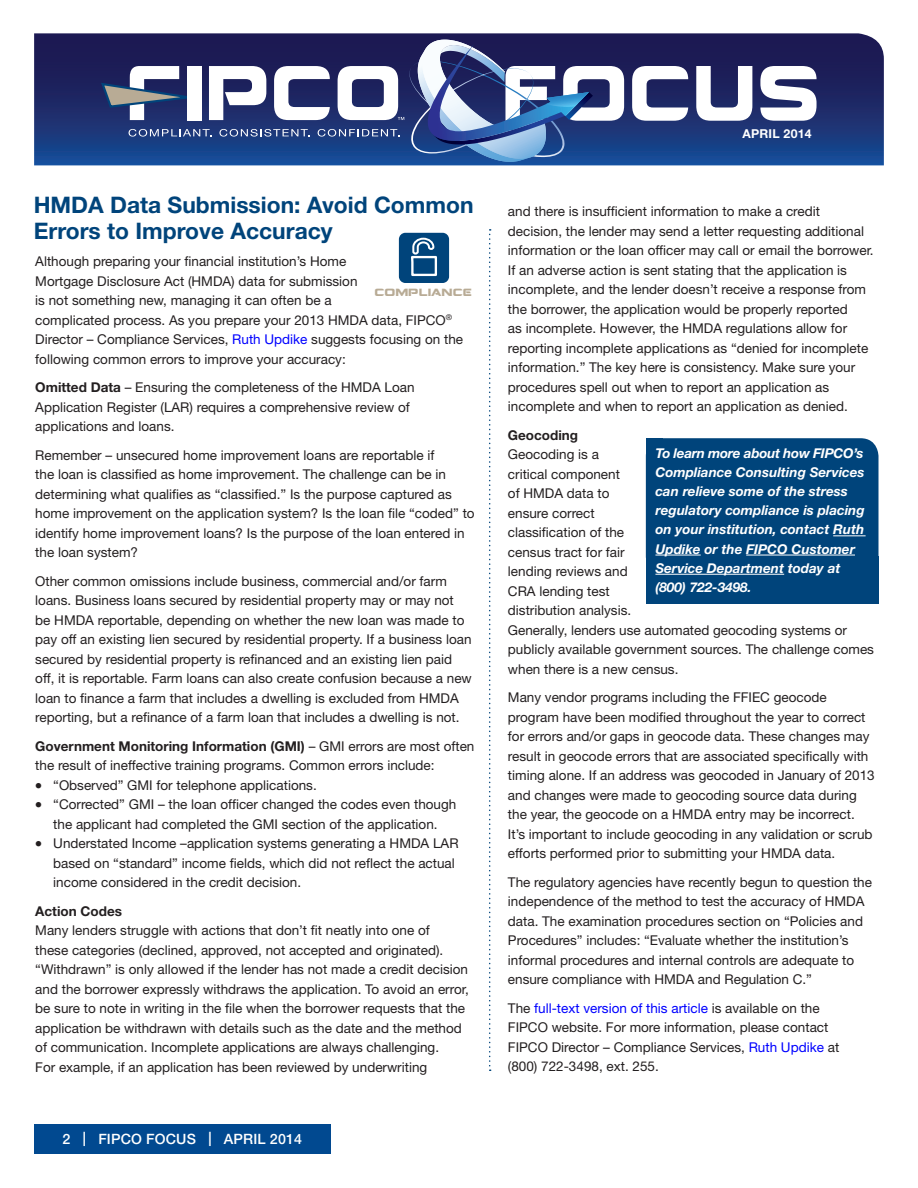
<style>
.page{position:relative;width:918px;height:1188px;background:#fff}
.page>*{position:absolute;margin:0;border:0;box-sizing:border-box;transform-origin:0 0}
.t1{font:700 22.8px/25.5px "Helvetica Neue LT Std";color:#00447b}
.t2{font:500 14.25px "Helvetica Neue LT Std";letter-spacing:.01em;color:#fff}
.t3{font:13.5px/19.5px "Helvetica Neue LT Std";color:#231f20}
.t4{font:italic 700 13.5px/19.2px "Helvetica Neue LT Std";color:#fff}
.t5{font:13.5px "Helvetica Neue LT Std";color:#00f}
.t6{font:italic 700 13.5px "Helvetica Neue LT Std";letter-spacing:-.02em;color:#fff}
.t7{font:700 12.3px "Helvetica Neue LT Std";letter-spacing:.02em;color:#fff}
.t8{font:10.35px "Montalban";color:#b8ab95}
.s1{color:#00f}
.s2{font-weight:700}
.s3{color:#231f20}
</style>
<div class="page">
<div style="left:34px;top:1124px;width:297px;height:30px;background:#014990"></div>
<svg style="left:34px;top:33px;width:850px;height:132px;background:#1e2f6e"></svg>
<svg style="left:632px;top:66px;width:56px;height:55px"></svg>
<svg style="left:696px;top:66px;width:56px;height:55px"></svg>
<svg style="left:760px;top:66px;width:57px;height:55px"></svg>
<svg style="left:99px;top:40px;width:525px;height:122px"></svg>
<div style="left:399px;top:233px;width:50px;height:50px;background:#00447b;border-radius:6px"></div>
<svg style="left:411px;top:237px;width:26px;height:40px"></svg>
<div style="left:646px;top:438px;width:233px;height:137px;background:#00447b;border-radius:18px"></div>
<div style="left:646px;top:438px;width:16px;height:137px;background:#00447b"></div>
<div style="left:646px;top:556px;width:232px;height:48px;background:#00447b"></div>
<hr style="left:833px;top:536px;width:33px;height:1px;background:#fff">
<hr style="left:655px;top:555px;width:46px;height:1px;background:#fff">
<hr style="left:746px;top:555px;width:109px;height:1px;background:#fff">
<hr style="left:655px;top:574px;width:129px;height:1px;background:#fff">
<svg style="left:489px;top:229px;width:2px;height:842px"></svg>
<p class="t1" style="left:34px;top:192px;width:441px">HMDA Data Submission: Avoid Common<br>Errors to Improve Accuracy</p>
<p class="t3" style="left:35px;top:251px;width:313px">Although preparing your financial institution’s Home</p>
<p class="t3" style="left:35px;top:271px;width:324px">Mortgage Disclosure Act (HMDA) data for submission</p>
<p class="t3" style="left:35px;top:290px;width:298px">is not something new, managing it can often be a</p>
<p class="t3" style="left:35px;top:310px;width:429px">complicated process. As you prepare your 2013 HMDA data, FIPCO<sup>®<br></sup>Director – Compliance Services, <span class="s1">Ruth Updike</span> suggests focusing on the following common errors to improve your accuracy:</p>
<p class="t3" style="left:35px;top:377px;width:381px"><span class="s2">Omitted Data</span> – Ensuring the completeness of the HMDA Loan<br>Application Register (LAR) requires a comprehensive review of applications and loans.</p>
<p class="t3" style="left:35px;top:445px;width:441px">Remember – unsecured home improvement loans are reportable if<br>the loan is classified as home improvement. The challenge can be in determining what qualifies as “classified.” Is the purpose captured as home improvement on the application system? Is the loan file “coded” to identify home improvement loans? Is the purpose of the loan entered in the loan system?</p>
<p class="t3" style="left:35px;top:571px;width:438px">Other common omissions include business, commercial and/or farm loans. Business loans secured by residential property may or may not be HMDA reportable, depending on whether the new loan was made to pay off an existing lien secured by residential property. If a business loan secured by residential property is refinanced and an existing lien paid off, it is reportable. Farm loans can also create confusion because a new loan to finance a farm that includes a dwelling is excluded from HMDA reporting, but a refinance of a farm loan that includes a dwelling is not.</p>
<p class="t3" style="left:35px;top:736px;width:441px"><span class="s2">Government Monitoring Information (GMI)</span> – GMI errors are most often the result of ineffective training programs. Common errors include:</p>
<p class="t3" style="left:35px;top:775px;width:283px">• “Observed” GMI for telephone applications.</p>
<p class="t3" style="left:35px;top:794px;width:423px;text-align:center">• “Corrected” GMI – the loan officer changed the codes even though the applicant had completed the GMI section of the application.</p>
<p class="t3" style="left:53px;top:833px;width:407px;text-indent:-18px">• Understated Income –application systems generating a HMDA LAR based on “standard” income fields, which did not reflect the actual income considered in the credit decision.</p>
<p class="t3" style="left:35px;top:901px;width:435px"><span class="s2">Action Codes<br></span>Many lenders struggle with actions that don’t fit neatly into one of<br>these categories (declined, approved, not accepted and originated). “Withdrawn” is only allowed if the lender has not made a credit decision and the borrower expressly withdraws the application. To avoid an error, be sure to note in writing in the file when the borrower requests that the application be withdrawn with details such as the date and the method of communication. Incomplete applications are always challenging.<br>For example, if an application has been reviewed by underwriting</p>
<p class="t8" style="left:375px;top:285px;width:99px">COMPLIANCE</p>
<p class="t2" style="left:62px;top:1131px;width:241px">2 | FIPCO FOCUS | APRIL 2014</p>
<p class="t7" style="left:742px;top:126px;width:71px">APRIL 2014</p>
<p class="t3" style="left:508px;top:202px;width:367px">and there is insufficient information to make a credit decision, the lender may send a letter requesting additional information or the loan officer may call or email the borrower.<br>If an adverse action is sent stating that the application is incomplete, and the lender doesn’t receive a response from the borrower, the application would be properly reported<br>as incomplete. However, the HMDA regulations allow for reporting incomplete applications as “denied for incomplete information.” The key here is consistency. Make sure your procedures spell out when to report an application as incomplete and when to report an application as denied.</p>
<p class="t3" style="left:508px;top:425px;width:93px"><span class="s2">Geocoding<br></span>Geocoding is a</p>
<p class="t3" style="left:508px;top:464px;width:114px">critical component</p>
<p class="t3" style="left:508px;top:484px;width:103px">of HMDA data to</p>
<p class="t3" style="left:508px;top:503px;width:88px">ensure correct</p>
<p class="t3" style="left:508px;top:523px;width:118px">classification of the</p>
<p class="t3" style="left:508px;top:542px;width:118px">census tract for fair</p>
<p class="t3" style="left:508px;top:562px;width:121px">lending reviews and</p>
<p class="t3" style="left:508px;top:581px;width:103px">CRA lending test</p>
<p class="t3" style="left:508px;top:601px;width:125px">distribution analysis.</p>
<p class="t3" style="left:508px;top:620px;width:368px">Generally, lenders use automated geocoding systems or publicly available government sources. The challenge comes when there is a new census.</p>
<p class="t3" style="left:508px;top:688px;width:368px">Many vendor programs including the FFIEC geocode program have been modified throughout the year to correct for errors and/or gaps in geocode data. These changes may result in geocode errors that are associated specifically with timing alone. If an address was geocoded in January of 2013 and changes were made to geocoding source data during the year, the geocode on a HMDA entry may be incorrect.<br>It’s important to include geocoding in any validation or scrub efforts performed prior to submitting your HMDA data.</p>
<p class="t3" style="left:508px;top:872px;width:366px">The regulatory agencies have recently begun to question the independence of the method to test the accuracy of HMDA data. The examination procedures section on “Policies and Procedures” includes: “Evaluate whether the institution’s informal procedures and internal controls are adequate to ensure compliance with HMDA and Regulation C.”</p>
<p class="t5" style="left:508px;top:1000px;width:313px"><span class="s3">The</span> full-text version of this article <span class="s3">is available on the</span></p>
<p class="t3" style="left:508px;top:1018px;width:322px">FIPCO website. For more information, please contact</p>
<p class="t3" style="left:508px;top:1037px;width:333px">FIPCO Director – Compliance Services, <span class="s1">Ruth Updike</span> at</p>
<p class="t3" style="left:508px;top:1057px;width:152px">(800) 722-3498, ext. 255.</p>
<p class="t6" style="left:655px;top:445px;width:209px">To learn more about how FIPCO’s</p>
<p class="t4" style="left:655px;top:462px;width:211px">Compliance Consulting Services can relieve some of the stress regulatory compliance is placing on your institution, contact Ruth<br>Updike or the FIPCO Customer<br>Service Department today at (800) 722-3498.</p>
</div>
